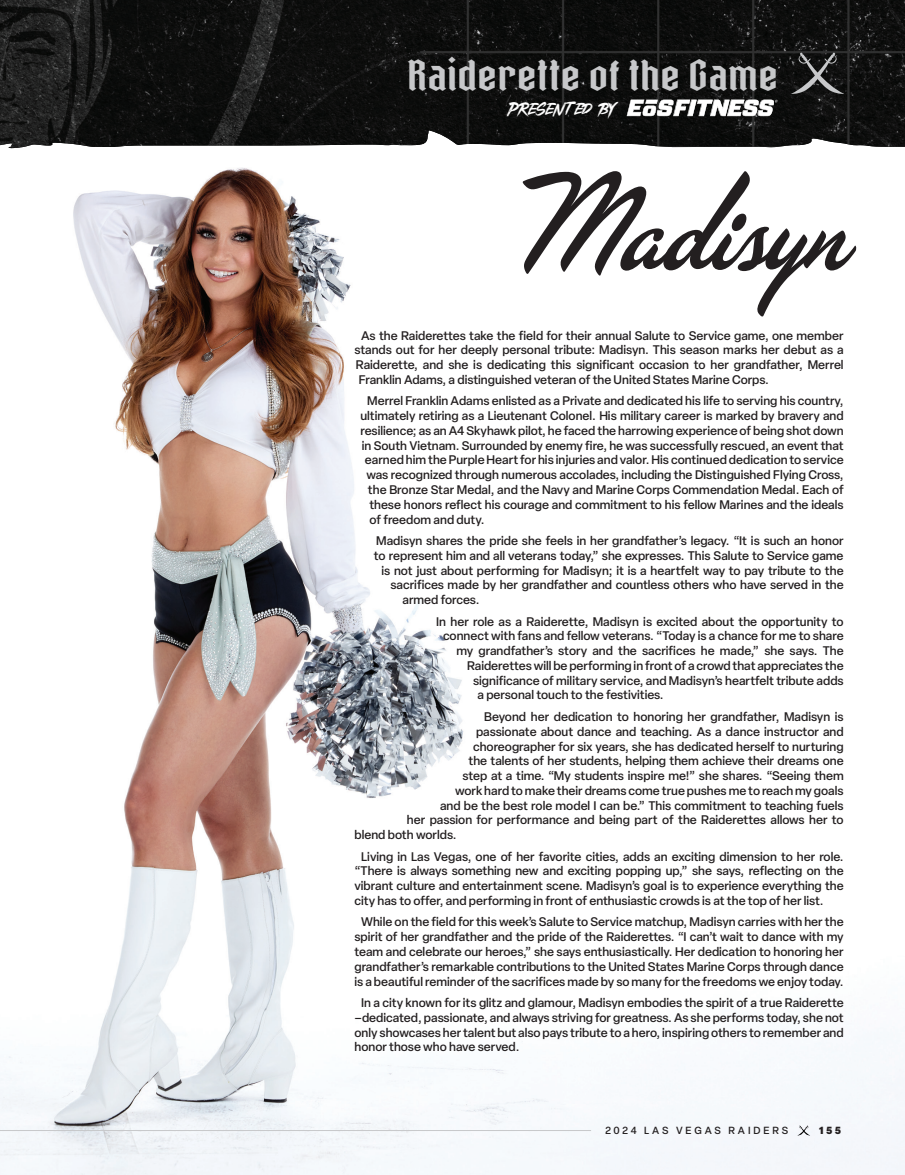
<style>
.page{position:relative;width:905px;height:1175px;background:#fff}
.page>*{position:absolute;margin:0;border:0;box-sizing:border-box;transform-origin:0 0}
.t1{font:143.55px "Las Vegas Fabulous";color:#231f20;scale:.91 1}
.t2{font:500 33px "Raiders Gothic";letter-spacing:.04em;color:#c7c8ca}
.t3{font:16.05px "Buchery 2";color:#fff}
.t4{font:500 12.3px/14.7px "Elza";color:#231f20;text-align:justify}
.t5{font:500 10.2px "Elza";letter-spacing:.29em;color:#231f20}
.t6{font:900 10.2px "Elza";color:#231f20}
</style>
<div class="page">
<img style="left:0;top:167px;width:904px;height:1007px">
<img style="left:0;top:0;width:904px;height:148px">
<svg style="left:626px;top:100px;width:151px;height:16px"></svg>
<hr style="left:0;top:1130px;width:591px;height:1px;background:#c7c8ca">
<svg style="left:797px;top:1125px;width:13px;height:10px"></svg>
<svg style="left:791px;top:53px;width:53px;height:42px;background:#343535"></svg>
<h2 class="t2" style="left:408px;top:49px;width:371px">Raiderette of the Game</h2>
<h3 class="t3" style="left:507px;top:98px;width:111px">PRESENTED BY</h3>
<h1 class="t1" style="left:520px;top:145px;width:356px">Madisyn</h1>
<p class="t4" style="left:361px;top:328px;width:484px">As the Raiderettes take the field for their annual Salute to Service game, one member</p>
<p class="t4" style="left:354px;top:342px;width:491px">stands out for her deeply personal tribute: Madisyn. This season marks her debut as a</p>
<p class="t4" style="left:356px;top:357px;width:489px">Raiderette, and she is dedicating this significant occasion to her grandfather, Merrel</p>
<p class="t4" style="left:359px;top:372px;width:411px">Franklin Adams, a distinguished veteran of the United States Marine Corps.</p>
<p class="t4" style="left:367px;top:393px;width:478px">Merrel Franklin Adams enlisted as a Private and dedicated his life to serving his country,</p>
<p class="t4" style="left:360px;top:408px;width:485px">ultimately retiring as a Lieutenant Colonel. His military career is marked by bravery and</p>
<p class="t4" style="left:360px;top:423px;width:485px">resilience; as an A4 Skyhawk pilot, he faced the harrowing experience of being shot down</p>
<p class="t4" style="left:362px;top:438px;width:483px">in South Vietnam. Surrounded by enemy fire, he was successfully rescued, an event that</p>
<p class="t4" style="left:365px;top:452px;width:480px">earned him the Purple Heart for his injuries and valor. His continued dedication to service</p>
<p class="t4" style="left:366px;top:467px;width:478px">was recognized through numerous accolades, including the Distinguished Flying Cross,</p>
<p class="t4" style="left:368px;top:482px;width:477px">the Bronze Star Medal, and the Navy and Marine Corps Commendation Medal. Each of</p>
<p class="t4" style="left:369px;top:497px;width:475px">these honors reflect his courage and commitment to his fellow Marines and the ideals</p>
<p class="t4" style="left:369px;top:511px;width:117px">of freedom and duty.</p>
<p class="t4" style="left:376px;top:533px;width:469px">Madisyn shares the pride she feels in her grandfather’s legacy. “It is such an honor</p>
<p class="t4" style="left:374px;top:548px;width:471px">to represent him and all veterans today,” she expresses. This Salute to Service game</p>
<p class="t4" style="left:381px;top:563px;width:463px">is not just about performing for Madisyn; it is a heartfelt way to pay tribute to the</p>
<p class="t4" style="left:390px;top:577px;width:455px">sacrifices made by her grandfather and countless others who have served in the</p>
<p class="t4" style="left:402px;top:592px;width:78px">armed forces.</p>
<p class="t4" style="left:436px;top:614px;width:409px">In her role as a Raiderette, Madisyn is excited about the opportunity to</p>
<p class="t4" style="left:443px;top:628px;width:402px">connect with fans and fellow veterans. “Today is a chance for me to share</p>
<p class="t4" style="left:456px;top:643px;width:388px">my grandfather’s story and the sacrifices he made,” she says. The</p>
<p class="t4" style="left:467px;top:658px;width:378px">Raiderettes will be performing in front of a crowd that appreciates the</p>
<p class="t4" style="left:473px;top:673px;width:372px">significance of military service, and Madisyn’s heartfelt tribute adds</p>
<p class="t4" style="left:477px;top:687px;width:188px">a personal touch to the festivities.</p>
<p class="t4" style="left:484px;top:709px;width:361px">Beyond her dedication to honoring her grandfather, Madisyn is</p>
<p class="t4" style="left:476px;top:724px;width:369px">passionate about dance and teaching. As a dance instructor and</p>
<p class="t4" style="left:473px;top:738px;width:372px">choreographer for six years, she has dedicated herself to nurturing</p>
<p class="t4" style="left:468px;top:753px;width:376px">the talents of her students, helping them achieve their dreams one</p>
<p class="t4" style="left:462px;top:768px;width:383px">step at a time. “My students inspire me!” she shares. “Seeing them</p>
<p class="t4" style="left:455px;top:783px;width:390px">work hard to make their dreams come true pushes me to reach my goals</p>
<p class="t4" style="left:440px;top:797px;width:405px">and be the best role model I can be.” This commitment to teaching fuels</p>
<p class="t4" style="left:407px;top:812px;width:438px">her passion for performance and being part of the Raiderettes allows her to</p>
<p class="t4" style="left:354px;top:827px;width:104px">blend both worlds.</p>
<p class="t4" style="left:354px;top:848px;width:491px;text-indent:7px">Living in Las Vegas, one of her favorite cities, adds an exciting dimension to her role. “There is always something new and exciting popping up,” she says, reflecting on the vibrant culture and entertainment scene. Madisyn’s goal is to experience everything the city has to offer, and performing in front of enthusiastic crowds is at the top of her list.</p>
<p class="t4" style="left:354px;top:914px;width:490px;text-align:center">While on the field for this week’s Salute to Service matchup, Madisyn carries with her the spirit of her grandfather and the pride of the Raiderettes. “I can’t wait to dance with my team and celebrate our heroes,” she says enthusiastically. Her dedication to honoring her grandfather’s remarkable contributions to the United States Marine Corps through dance is a beautiful reminder of the sacrifices made by so many for the freedoms we enjoy today.</p>
<p class="t4" style="left:354px;top:995px;width:491px;text-indent:7px">In a city known for its glitz and glamour, Madisyn embodies the spirit of a true Raiderette –dedicated, passionate, and always striving for greatness. As she performs today, she not only showcases her talent but also pays tribute to a hero, inspiring others to remember and honor those who have served.</p>
<p class="t5" style="left:605px;top:1123px;width:184px">2024 LAS VEGAS RAIDERS</p>
<p class="t6" style="left:819px;top:1123px;width:23px">155</p>
</div>
